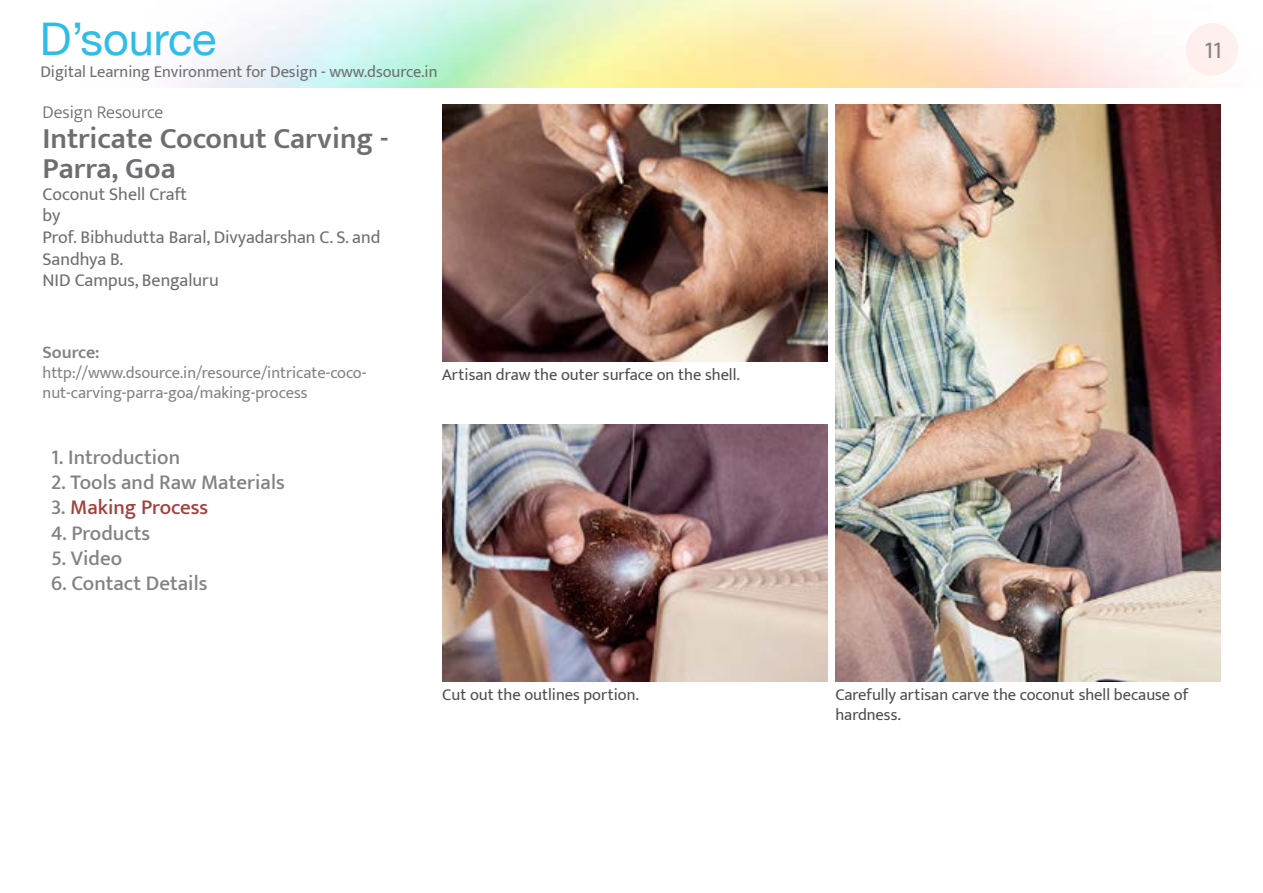
<style>
.page{position:relative;width:1263px;height:893px;background:#fff}
.page>*{position:absolute;margin:0;border:0;box-sizing:border-box;transform-origin:0 0}
.t1{font:45px "Helvetica Neue";color:#2dbde9}
.t2{font:600 30px/30px "Ek Mukta";color:#6d6e71}
.t3{font:24px "Ek Mukta";color:#808285}
.t4{font:500 21px "Ek Mukta";color:#808285}
.t5{font:500 21px "Ek Mukta";color:#a43e3b}
.t6{font:18px/21.6px "Ek Mukta";color:#6d6e71}
.t7{font:300 18px "Ek Mukta";color:#6d6e71}
.t8{font:600 18px "Ek Mukta";color:#808285}
.t9{font:16.5px/19.8px "Ek Mukta";color:#4d4d4f}
.t10{font:16.5px/19.8px "Ek Mukta";color:#808285}
.t11{font:16.5px "Ek Mukta";color:#6d6e71}
.s1{color:#808285}
</style>
<div class="page">
<div style="left:1186px;top:23px;width:52px;height:52px;background:#feefee;border-radius:50%"></div>
<img style="left:442px;top:425px;width:385px;height:257px">
<img style="left:442px;top:105px;width:385px;height:257px">
<img style="left:835px;top:105px;width:385px;height:577px">
<h1 class="t1" style="left:40px;top:6px;width:178px">D’source</h1>
<p class="t11" style="left:40px;top:62px;width:399px">Digital Learning Environment for Design - www.dsource.in</p>
<p class="t7" style="left:43px;top:101px;width:122px">Design Resource</p>
<h2 class="t2" style="left:43px;top:123px;width:347px">Intricate Coconut Carving -<br>Parra, Goa</h2>
<p class="t6" style="left:43px;top:183px;width:339px">Coconut Shell Craft<br>by<br>Prof. Bibhudutta Baral, Divyadarshan C. S. and<br>Sandhya B.<br>NID Campus, Bengaluru</p>
<p class="t8" style="left:43px;top:342px;width:59px">Source:</p>
<p class="t10" style="left:43px;top:363px;width:325px">http://www.dsource.in/resource/intricate-coco&shy;nut-carving-parra-goa/making-process</p>
<p class="t4" style="left:51px;top:444px;width:131px">1. Introduction</p>
<p class="t4" style="left:51px;top:470px;width:235px">2. Tools and Raw Materials</p>
<p class="t5" style="left:51px;top:495px;width:159px"><span class="s1">3.</span> Making Process</p>
<p class="t4" style="left:51px;top:520px;width:101px">4. Products</p>
<p class="t4" style="left:51px;top:545px;width:73px">5. Video</p>
<p class="t4" style="left:51px;top:570px;width:158px">6. Contact Details</p>
<p class="t9" style="left:442px;top:365px;width:299px">Artisan draw the outer surface on the shell.</p>
<p class="t9" style="left:442px;top:685px;width:198px">Cut out the outlines portion.</p>
<h3 class="t3" style="left:1204px;top:35px;width:19px">11</h3>
<p class="t9" style="left:835px;top:685px;width:354px">Carefully artisan carve the coconut shell because of hardness.</p>
</div>
